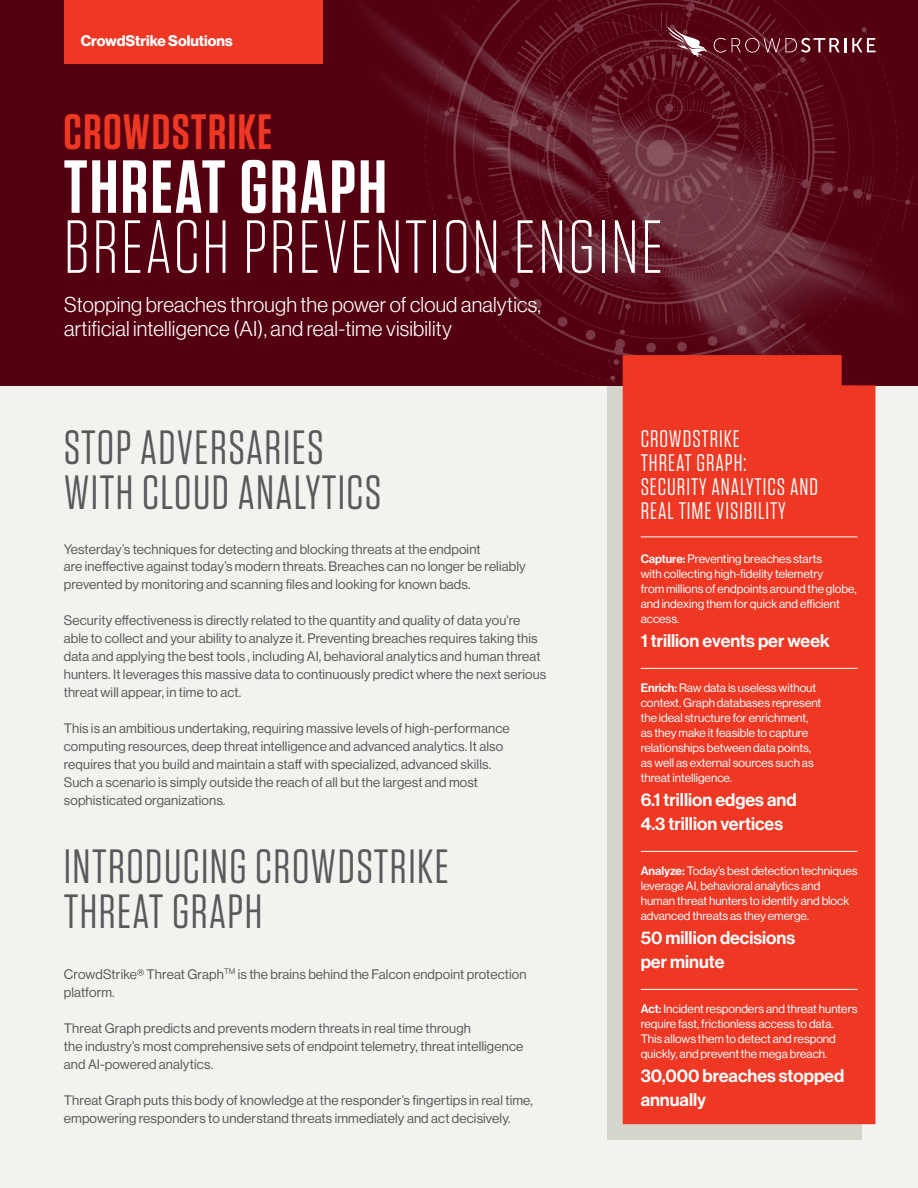
<style>
.page{position:relative;width:918px;height:1188px;background:#f2f2ee}
.page>*{position:absolute;margin:0;border:0;box-sizing:border-box;transform-origin:0 0}
.t1{font:300 75px "Tungsten";letter-spacing:.03em;color:#fff}
.t2{font:600 75px "Tungsten";letter-spacing:.03em;color:#fff}
.t3{font:600 49.5px "Tungsten";letter-spacing:.03em;color:#ee3824}
.t4{font:48px/45px "Tungsten";letter-spacing:.03em;color:#58595b}
.t5{font:24px/24px "Tungsten";letter-spacing:.04em;color:#fff}
.t6{font:300 21px/24px "Haas Grot Disp 45";letter-spacing:.01em;color:#fff}
.t7{font:500 18px/24px "Haas Grot Disp 65";color:#fff}
.t8{font:700 15px "Haas Grot Disp 75";color:#fff}
.t9{font:13.5px/18px "Haas Grot Disp 55 Roman";letter-spacing:.01em;color:#58595b}
.t10{font:12px/15px "Haas Grot Disp 55 Roman";color:#fff}
.s1{font-family:"Haas Grot Disp 65";font-weight:500}
</style>
<div class="page">
<div style="left:608px;top:385px;width:254px;height:755px;background:#d6d5cb"></div>
<div style="left:0;top:0;width:918px;height:386px;background:#540010"></div>
<img style="left:322px;top:0;width:596px;height:386px">
<svg style="left:667px;top:26px;width:40px;height:31px"></svg>
<svg style="left:714px;top:38px;width:12px;height:15px"></svg>
<svg style="left:732px;top:38px;width:114px;height:15px"></svg>
<svg style="left:852px;top:38px;width:24px;height:14px"></svg>
<div style="left:64px;top:0;width:258px;height:64px;background:#ee3824"></div>
<div style="left:623px;top:355px;width:252px;height:769px;background:#ee3824"></div>
<hr style="left:641px;top:536px;width:217px;height:1px;background:#fff">
<hr style="left:641px;top:668px;width:217px;height:1px;background:#fff">
<hr style="left:641px;top:851px;width:217px;height:1px;background:#fff">
<hr style="left:641px;top:989px;width:217px;height:1px;background:#fff">
<p class="t8" style="left:81px;top:32px;width:153px">CrowdStrike Solutions</p>
<h2 class="t3" style="left:64px;top:105px;width:210px">CROWDSTRIKE</h2>
<h1 class="t2" style="left:64px;top:147px;width:325px">THREAT GRAPH</h1>
<h1 class="t1" style="left:64px;top:209px;width:601px">BREACH PREVENTION ENGINE</h1>
<h3 class="t6" style="left:64px;top:292px;width:478px">Stopping breaches through the power of cloud analytics, artificial intelligence (AI), and real-time visibility</h3>
<h3 class="t4" style="left:64px;top:425px;width:319px">STOP ADVERSARIES<br>WITH CLOUD ANALYTICS</h3>
<h3 class="t5" style="left:641px;top:428px;width:179px">CROWDSTRIKE<br>THREAT GRAPH:<br>SECURITY ANALYTICS AND<br>REAL TIME VISIBILITY</h3>
<p class="t10" style="left:641px;top:551px;width:217px"><span class="s1">Capture:</span> Preventing breaches starts<br>with collecting high-fidelity telemetry<br>from millions of endpoints around the globe, and indexing them for quick and efficient access.</p>
<h3 class="t7" style="left:641px;top:629px;width:191px">1 trillion events per week</h3>
<p class="t10" style="left:641px;top:680px;width:182px"><span class="s1">Enrich:</span> Raw data is useless without context. Graph databases represent the ideal structure for enrichment, as they make it feasible to capture relationships between data points, as well as external sources such as threat intelligence.</p>
<h3 class="t7" style="left:641px;top:788px;width:157px">6.1 trillion edges and<br>4.3 trillion vertices</h3>
<p class="t10" style="left:641px;top:863px;width:218px"><span class="s1">Analyze:</span> Today’s best detection techniques leverage AI, behavioral analytics and human threat hunters to identify and block advanced threats as they emerge.</p>
<h3 class="t7" style="left:641px;top:926px;width:156px">50 million decisions per minute</h3>
<p class="t10" style="left:641px;top:1001px;width:218px"><span class="s1">Act:</span> Incident responders and threat hunters require fast, frictionless access to data.<br>This allows them to detect and respond quickly, and prevent the mega breach.</p>
<h3 class="t7" style="left:641px;top:1064px;width:205px">30,000 breaches stopped annually</h3>
<p class="t9" style="left:64px;top:540px;width:464px">Yesterday’s techniques for detecting and blocking threats at the endpoint<br>are ineffective against today’s modern threats. Breaches can no longer be reliably prevented by monitoring and scanning files and looking for known bads.</p>
<p class="t9" style="left:64px;top:612px;width:484px">Security effectiveness is directly related to the quantity and quality of data you're able to collect and your ability to analyze it. Preventing breaches requires taking this data and applying the best tools , including AI, behavioral analytics and human threat hunters. It leverages this massive data to continuously predict where the next serious threat will appear, in time to act.</p>
<p class="t9" style="left:64px;top:720px;width:447px">This is an ambitious undertaking, requiring massive levels of high-performance computing resources, deep threat intelligence and advanced analytics. It also requires that you build and maintain a staff with specialized, advanced skills.<br>Such a scenario is simply outside the reach of all but the largest and most sophisticated organizations.</p>
<h3 class="t4" style="left:64px;top:844px;width:387px">INTRODUCING CROWDSTRIKE<br>THREAT GRAPH</h3>
<p class="t9" style="left:64px;top:965px;width:464px">CrowdStrike® Threat Graph<sup>TM</sup> is the brains behind the Falcon endpoint protection platform.</p>
<p class="t9" style="left:64px;top:1019px;width:461px">Threat Graph predicts and prevents modern threats in real time through<br>the industry’s most comprehensive sets of endpoint telemetry, threat intelligence and AI-powered analytics.</p>
<p class="t9" style="left:64px;top:1091px;width:471px">Threat Graph puts this body of knowledge at the responder’s fingertips in real time, empowering responders to understand threats immediately and act decisively.</p>
</div>
